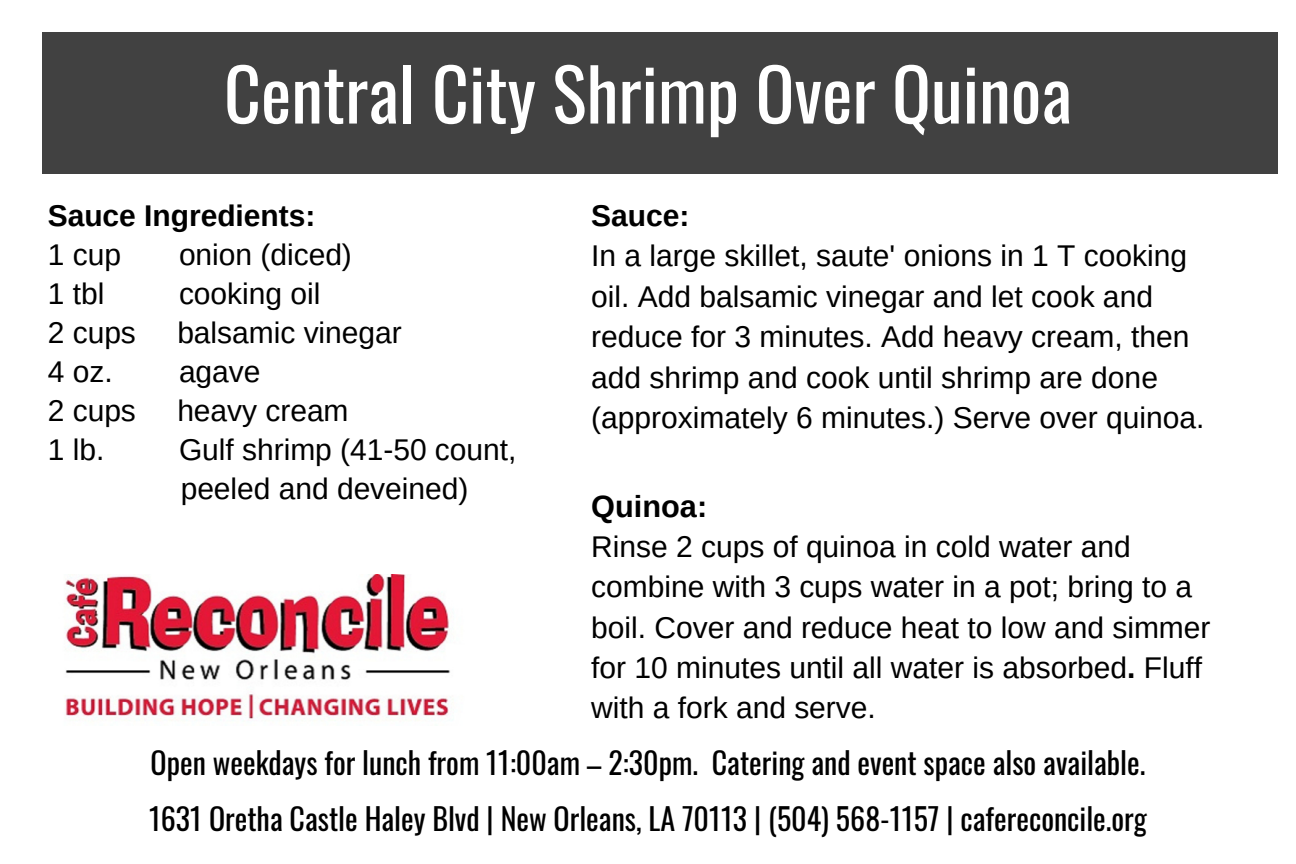
<style>
.page{position:relative;width:1296px;height:864px;background:#fff}
.page>*{position:absolute;margin:0;border:0;box-sizing:border-box;transform-origin:0 0}
.t1{font:72px "Oswald";color:#fff}
.t2{font:700 30.6px "Arimo";color:#000}
.t3{font:30px/40.5px "Arimo";color:#000}
.t4{font:30px/56.4px "Oswald";color:#000}
.t5{font:700 30px "Arimo";color:#000}
.s1{font-weight:700}
</style>
<div class="page">
<div style="left:43px;top:32px;width:1234px;height:141px;background:#414141"></div>
<img style="left:64px;top:574px;width:386px;height:147px">
<h1 class="t1" style="left:224px;top:38px;width:850px">Central City Shrimp Over Quinoa</h1>
<p class="t5" style="left:48px;top:199px;width:269px">Sauce Ingredients:</p>
<p class="t3" style="left:48px;top:234px;width:75px">1 cup</p>
<p class="t3" style="left:179px;top:234px;width:174px">onion (diced)</p>
<p class="t3" style="left:48px;top:273px;width:58px">1 tbl</p>
<p class="t3" style="left:179px;top:273px;width:143px">cooking oil</p>
<p class="t3" style="left:48px;top:312px;width:90px">2 cups</p>
<p class="t3" style="left:177px;top:312px;width:226px">balsamic vinegar</p>
<p class="t3" style="left:48px;top:351px;width:66px">4 oz.</p>
<p class="t3" style="left:179px;top:351px;width:83px">agave</p>
<p class="t3" style="left:48px;top:390px;width:90px">2 cups</p>
<p class="t3" style="left:177px;top:390px;width:173px">heavy cream</p>
<p class="t3" style="left:48px;top:430px;width:58px">1 lb.</p>
<p class="t3" style="left:179px;top:430px;width:339px;line-height:39px">Gulf shrimp (41-50 count, peeled and deveined)</p>
<p class="t5" style="left:591px;top:199px;width:100px">Sauce:</p>
<p class="t3" style="left:591px;top:236px;width:615px">In a large skillet, saute' onions in 1 T cooking oil. Add balsamic vinegar and let cook and reduce for 3 minutes. Add heavy cream, then add shrimp and cook until shrimp are done (approximately 6 minutes.) Serve over quinoa.</p>
<p class="t2" style="left:591px;top:489px;width:117px">Quinoa:</p>
<p class="t3" style="left:591px;top:526px;width:621px">Rinse 2 cups of quinoa in cold water and combine with 3 cups water in a pot; bring to a boil. Cover and reduce heat to low and simmer for 10 minutes until all water is absorbed<span class="s1">.</span> Fluff with a fork and serve.</p>
<p class="t4" style="left:149px;top:733px;width:999px">Open weekdays for lunch from 11:00am – 2:30pm. Catering and event space also available.<br>1631 Oretha Castle Haley Blvd | New Orleans, LA 70113 | (504) 568-1157 | cafereconcile.org</p>
</div>
